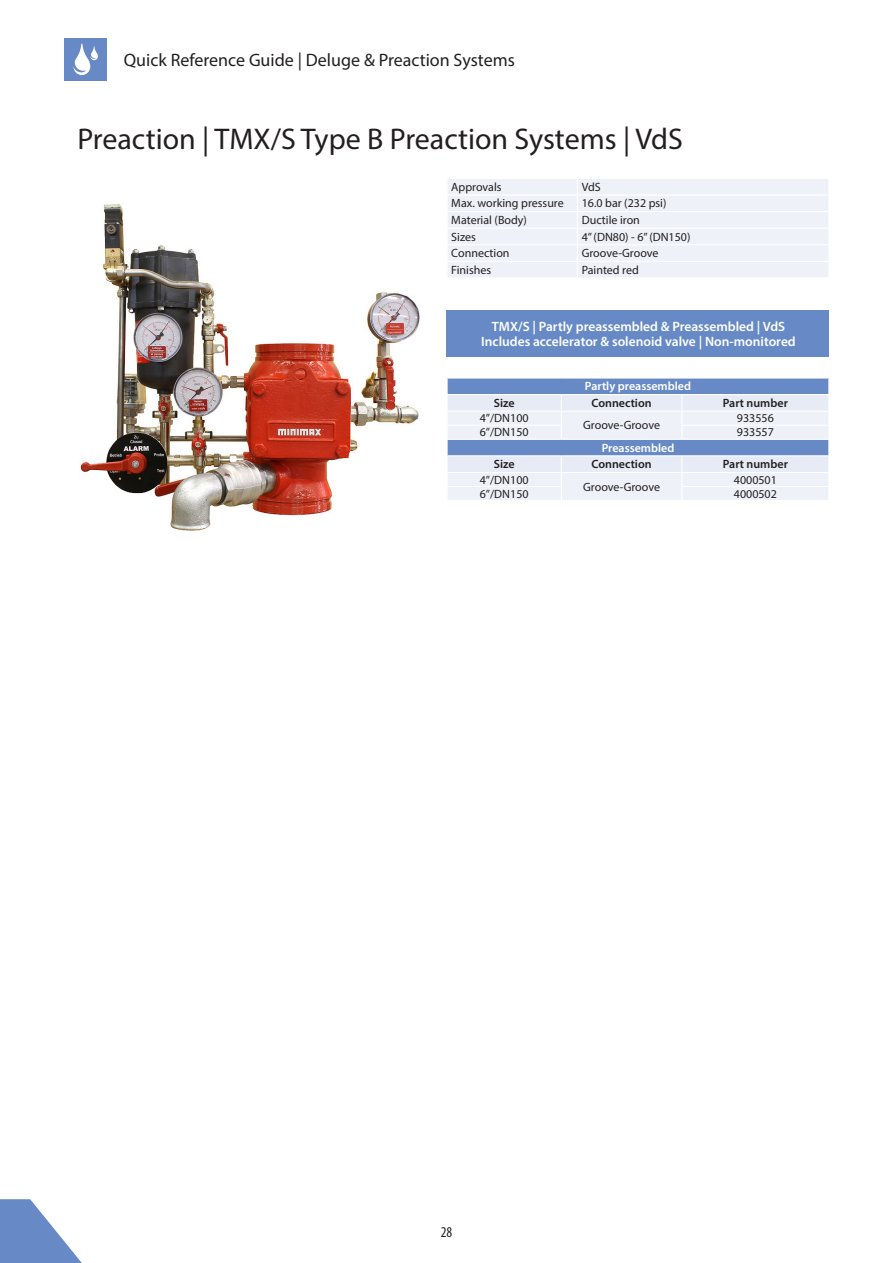
<style>
.page{position:relative;width:893px;height:1263px;background:#fff}
.page>*{position:absolute;margin:0;border:0;box-sizing:border-box;transform-origin:0 0}
.t1{font:30px "Myriad Pro";color:#231f20}
.t2{font:18px "Myriad Pro";color:#231f20}
.t3{font:condensed 15px "Myriad Pro";color:#231f20}
.t4{font:600 13.5px "Myriad Pro";color:#fff}
.t5{font:12px "Myriad Pro";color:#231f20}
.t6{font:600 12px "Myriad Pro";color:#231f20}
.t7{font:600 12px "Myriad Pro";color:#fff}
</style>
<div class="page">
<svg style="left:0;top:1199px;width:82px;height:64px"></svg>
<div style="left:64px;top:38px;width:42px;height:43px;background:#678ac6"></div>
<svg style="left:73px;top:44px;width:25px;height:31px"></svg>
<img style="left:80px;top:204px;width:340px;height:327px">
<div style="left:448px;top:179px;width:380px;height:98px;background:#eef1f8"></div>
<hr style="left:446px;top:228px;width:131px;height:1px;background:#fff">
<hr style="left:577px;top:228px;width:252px;height:1px;background:#fff">
<svg style="left:447px;top:378px;width:382px;height:122px;background:#cbd6eb"></svg>
<div style="left:446px;top:311px;width:383px;height:46px;background:#678ac6"></div>
<h2 class="t2" style="left:124px;top:49px;width:393px">Quick Reference Guide | Deluge &amp; Preaction Systems</h2>
<p class="t1" style="left:77px;top:120px;width:607px">Preaction | TMX/S Type B Preaction Systems | VdS</p>
<p class="t5" style="left:451px;top:179px;width:52px">Approvals</p>
<p class="t5" style="left:582px;top:179px;width:20px">VdS</p>
<p class="t5" style="left:451px;top:196px;width:114px">Max. working pressure</p>
<p class="t5" style="left:582px;top:196px;width:86px">16.0 bar (232 psi)</p>
<p class="t5" style="left:451px;top:212px;width:77px">Material (Body)</p>
<p class="t5" style="left:582px;top:212px;width:60px">Ductile iron</p>
<p class="t5" style="left:451px;top:229px;width:26px">Sizes</p>
<p class="t5" style="left:582px;top:229px;width:110px">4” (DN80) - 6” (DN150)</p>
<p class="t5" style="left:451px;top:246px;width:60px">Connection</p>
<p class="t5" style="left:582px;top:246px;width:78px">Groove-Groove</p>
<p class="t5" style="left:451px;top:262px;width:41px">Finishes</p>
<p class="t5" style="left:582px;top:262px;width:59px">Painted red</p>
<p class="t4" style="left:492px;top:318px;width:295px">TMX/S | Partly preassembled &amp; Preassembled | VdS</p>
<p class="t4" style="left:481px;top:333px;width:316px">Includes accelerator &amp; solenoid valve | Non-monitored</p>
<p class="t7" style="left:585px;top:379px;width:107px">Partly preassembled</p>
<p class="t6" style="left:494px;top:395px;width:22px">Size</p>
<p class="t6" style="left:592px;top:395px;width:62px">Connection</p>
<p class="t6" style="left:723px;top:395px;width:67px">Part number</p>
<p class="t5" style="left:480px;top:411px;width:50px">4”/DN100</p>
<p class="t5" style="left:583px;top:418px;width:78px">Groove-Groove</p>
<p class="t5" style="left:737px;top:411px;width:38px">933556</p>
<p class="t5" style="left:480px;top:425px;width:50px">6”/DN150</p>
<p class="t5" style="left:737px;top:425px;width:38px">933557</p>
<p class="t7" style="left:602px;top:440px;width:74px">Preassembled</p>
<p class="t6" style="left:494px;top:456px;width:22px">Size</p>
<p class="t6" style="left:592px;top:456px;width:62px">Connection</p>
<p class="t6" style="left:723px;top:456px;width:67px">Part number</p>
<p class="t5" style="left:480px;top:472px;width:50px">4”/DN100</p>
<p class="t5" style="left:583px;top:479px;width:78px">Groove-Groove</p>
<p class="t5" style="left:734px;top:472px;width:45px">4000501</p>
<p class="t5" style="left:480px;top:486px;width:50px">6”/DN150</p>
<p class="t5" style="left:734px;top:486px;width:45px">4000502</p>
<p class="t3" style="left:441px;top:1223px;width:13px">28</p>
</div>
